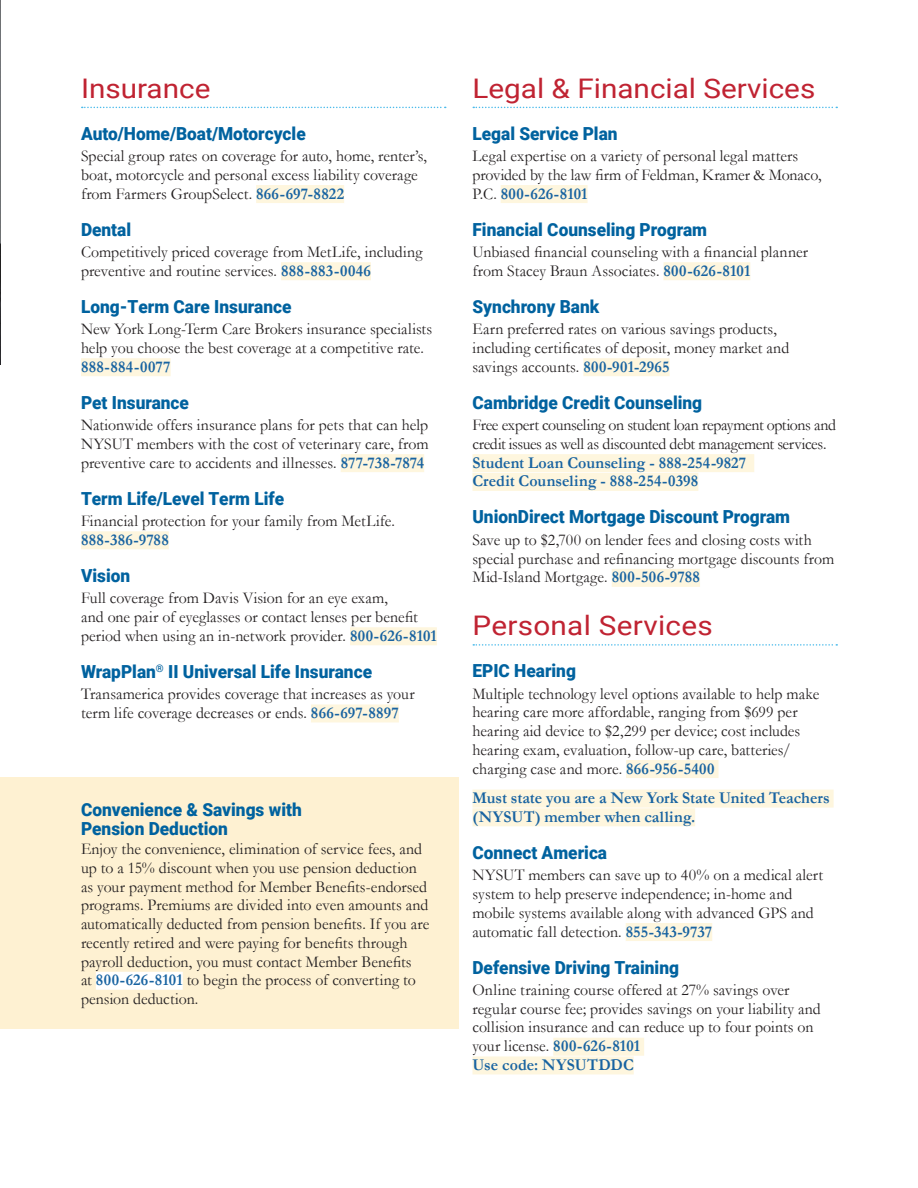
<style>
.page{position:relative;width:918px;height:1188px;background:#fff}
.page>*{position:absolute;margin:0;border:0;box-sizing:border-box;transform-origin:0 0}
.Headline{font:27px "Roboto";color:#c02332;scale:1.1 1}
.subhead{font:900 18px/19.5px "Roboto";color:#00629f;scale:.96 1}
.t1{font:16.5px/18.8px "Garamond";color:#231f20;scale:.96 1}
.t2{font:16.5px/18.8px "Garamond";letter-spacing:-.02em;color:#231f20;scale:.96 1}
.t3{font:700 16.5px/18.8px "Garamond";color:#1863a1;scale:.96 1}
.s1{font-weight:700;color:#1863a1}
</style>
<div class="page">
<svg style="left:82px;top:107px;width:364px;height:1px"></svg>
<div style="left:256px;top:185px;width:88px;height:18px;background:#fef6de"></div>
<div style="left:281px;top:262px;width:90px;height:18px;background:#fef6de"></div>
<div style="left:81px;top:358px;width:90px;height:18px;background:#fef6de"></div>
<div style="left:341px;top:454px;width:83px;height:18px;background:#fef6de"></div>
<div style="left:81px;top:531px;width:88px;height:18px;background:#fef6de"></div>
<div style="left:350px;top:627px;width:87px;height:18px;background:#fef6de"></div>
<div style="left:311px;top:704px;width:88px;height:18px;background:#fef6de"></div>
<div style="left:0;top:777px;width:459px;height:83px;background:#fef1d2"></div>
<div style="left:0;top:823px;width:459px;height:206px;background:#fef1d2"></div>
<div style="left:96px;top:972px;width:87px;height:18px;background:#fff"></div>
<svg style="left:473px;top:107px;width:364px;height:1px"></svg>
<div style="left:501px;top:185px;width:87px;height:18px;background:#fef6de"></div>
<div style="left:663px;top:262px;width:87px;height:18px;background:#fef6de"></div>
<div style="left:583px;top:358px;width:87px;height:18px;background:#fef6de"></div>
<div style="left:472px;top:454px;width:282px;height:18px;background:#fef6de"></div>
<div style="left:472px;top:473px;width:226px;height:18px;background:#fef6de"></div>
<div style="left:612px;top:569px;width:88px;height:18px;background:#fef6de"></div>
<svg style="left:473px;top:644px;width:364px;height:2px"></svg>
<div style="left:626px;top:760px;width:93px;height:18px;background:#fef6de"></div>
<div style="left:472px;top:790px;width:362px;height:18px;background:#fef6de"></div>
<div style="left:472px;top:808px;width:223px;height:18px;background:#fef6de"></div>
<div style="left:626px;top:923px;width:86px;height:18px;background:#fef6de"></div>
<div style="left:553px;top:1038px;width:91px;height:18px;background:#fef6de"></div>
<div style="left:472px;top:1056px;width:162px;height:18px;background:#fef6de"></div>
<img style="left:0;top:0;width:1px;height:364px">
<p class="Headline" style="left:81px;top:69px;width:119px">Insurance</p>
<p class="subhead" style="left:81px;top:123px;width:236px">Auto/Home/Boat/Motorcycle</p>
<p class="t1" style="left:81px;top:146px;width:362px">Special group rates on coverage for auto, home, renter’s, boat, motorcycle and personal excess liability coverage from Farmers GroupSelect. <span class="s1">866-697-8822</span></p>
<p class="subhead" style="left:81px;top:219px;width:54px">Dental</p>
<p class="t1" style="left:81px;top:242px;width:357px">Competitively priced coverage from MetLife, including preventive and routine services. <span class="s1">888-883-0046</span></p>
<p class="subhead" style="left:81px;top:296px;width:221px">Long-Term Care Insurance</p>
<p class="t1" style="left:81px;top:319px;width:367px">New York Long-Term Care Brokers insurance specialists help you choose the best coverage at a competitive rate.<br><span class="s1">888-884-0077</span></p>
<p class="subhead" style="left:81px;top:392px;width:114px">Pet Insurance</p>
<p class="t1" style="left:81px;top:415px;width:364px;text-align:justify">Nationwide offers insurance plans for pets that can help NYSUT members with the cost of veterinary care, from preventive care to accidents and illnesses. <span class="s1">877-738-7874</span></p>
<p class="subhead" style="left:81px;top:488px;width:213px">Term Life/Level Term Life</p>
<p class="t1" style="left:81px;top:511px;width:329px">Financial protection for your family from MetLife.<br><span class="s1">888-386-9788</span></p>
<p class="subhead" style="left:81px;top:565px;width:53px">Vision</p>
<p class="t1" style="left:81px;top:588px;width:372px">Full coverage from Davis Vision for an eye exam,<br>and one pair of eyeglasses or contact lenses per benefit period when using an in-network provider. <span class="s1">800-626-8101</span></p>
<p class="subhead" style="left:81px;top:661px;width:305px">WrapPlan<sup>®</sup> II Universal Life Insurance</p>
<p class="t1" style="left:81px;top:684px;width:349px">Transamerica provides coverage that increases as your term life coverage decreases or ends. <span class="s1">866-697-8897</span></p>
<p class="subhead" style="left:81px;top:799px;width:231px">Convenience &amp; Savings with<br>Pension Deduction</p>
<p class="t1" style="left:81px;top:839px;width:364px">Enjoy the convenience, elimination of service fees, and up to a 15% discount when you use pension deduction as your payment method for Member Benefits-endorsed programs. Premiums are divided into even amounts and automatically deducted from pension benefits. If you are recently retired and were paying for benefits through payroll deduction, you must contact Member Benefits<br>at <span class="s1">800-626-8101</span> to begin the process of converting to pension deduction.</p>
<p class="Headline" style="left:472px;top:69px;width:313px">Legal &amp; Financial Services</p>
<p class="subhead" style="left:472px;top:123px;width:153px">Legal Service Plan</p>
<p class="t1" style="left:472px;top:146px;width:365px">Legal expertise on a variety of personal legal matters provided by the law firm of Feldman, Kramer &amp; Monaco,<br>P.C. <span class="s1">800-626-8101</span></p>
<p class="subhead" style="left:472px;top:219px;width:246px">Financial Counseling Program</p>
<p class="t1" style="left:472px;top:242px;width:351px">Unbiased financial counseling with a financial planner from Stacey Braun Associates. <span class="s1">800-626-8101</span></p>
<p class="subhead" style="left:472px;top:296px;width:133px">Synchrony Bank</p>
<p class="t1" style="left:472px;top:319px;width:331px">Earn preferred rates on various savings products, including certificates of deposit, money market and savings accounts. <span class="s1">800-901-2965</span></p>
<p class="subhead" style="left:472px;top:392px;width:241px">Cambridge Credit Counseling</p>
<p class="t2" style="left:472px;top:415px;width:380px">Free expert counseling on student loan repayment options and credit issues as well as discounted debt management services.<br><span class="s1">Student Loan Counseling - 888-254-9827<br>Credit Counseling - 888-254-0398</span></p>
<p class="subhead" style="left:472px;top:507px;width:332px">UnionDirect Mortgage Discount Program</p>
<p class="t1" style="left:472px;top:530px;width:378px">Save up to $2,700 on lender fees and closing costs with special purchase and refinancing mortgage discounts from<br>Mid-Island Mortgage. <span class="s1">800-506-9788</span></p>
<p class="Headline" style="left:472px;top:607px;width:220px">Personal Services</p>
<p class="subhead" style="left:472px;top:660px;width:109px">EPIC Hearing</p>
<p class="t1" style="left:472px;top:684px;width:363px">Multiple technology level options available to help make hearing care more affordable, ranging from $699 per hearing aid device to $2,299 per device; cost includes hearing exam, evaluation, follow-up care, batteries/ charging case and more. <span class="s1">866-956-5400</span></p>
<p class="t3" style="left:472px;top:789px;width:374px">Must state you are a New York State United Teachers (NYSUT) member when calling.</p>
<p class="subhead" style="left:472px;top:842px;width:142px">Connect America</p>
<p class="t1" style="left:472px;top:865px;width:367px">NYSUT members can save up to 40% on a medical alert system to help preserve independence; in-home and mobile systems available along with advanced GPS and automatic fall detection. <span class="s1">855-343-9737</span></p>
<p class="subhead" style="left:472px;top:957px;width:217px">Defensive Driving Training</p>
<p class="t1" style="left:472px;top:980px;width:364px">Online training course offered at 27% savings over regular course fee; provides savings on your liability and collision insurance and can reduce up to four points on your license. <span class="s1">800-626-8101<br>Use code: NYSUTDDC</span></p>
</div>
